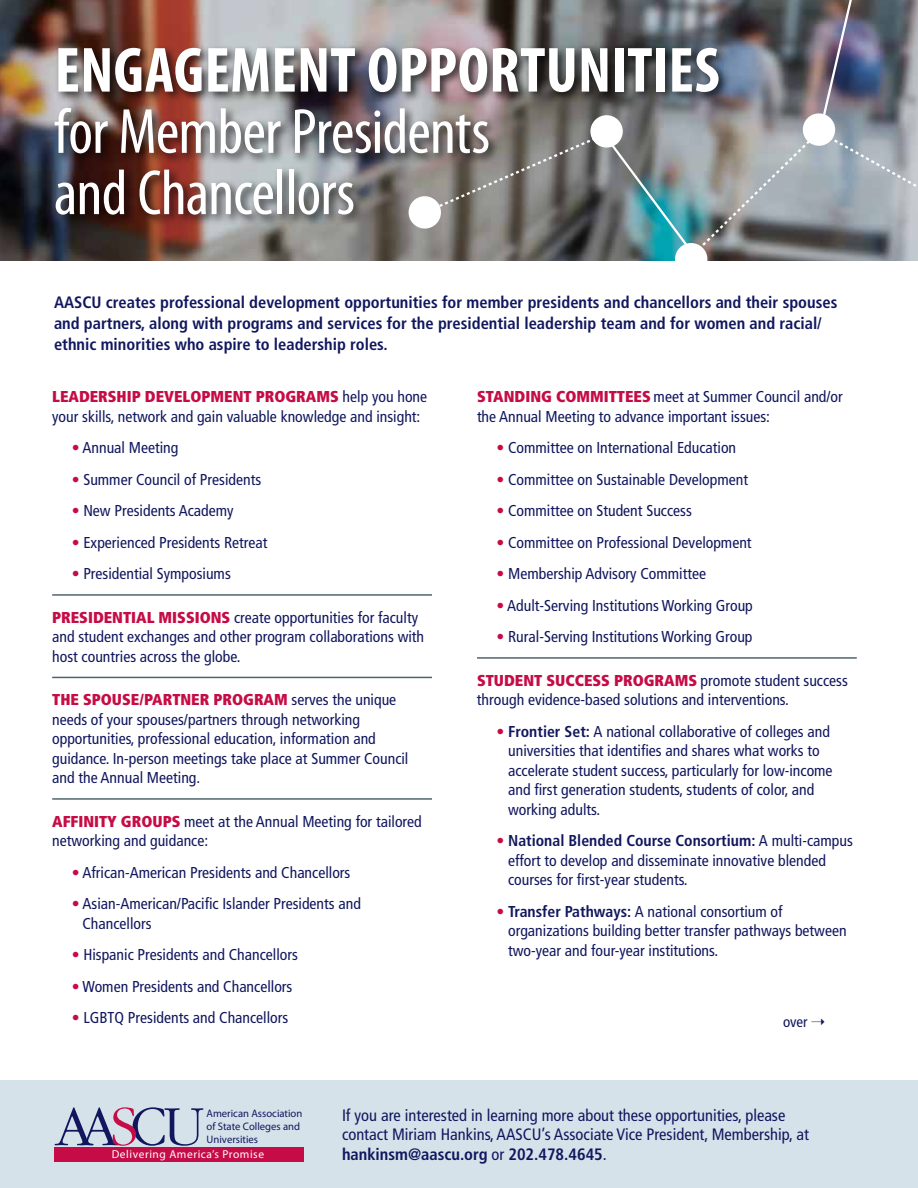
<style>
.page{position:relative;width:918px;height:1188px;background:#fff}
.page>*{position:absolute;margin:0;border:0;box-sizing:border-box;transform-origin:0 0}
.t1{font:condensed 64.35px/61.2px "Myriad Pro";letter-spacing:-.015em;color:#fff}
.t2{font:700 condensed 64.35px "Myriad Pro";color:#fff}
.t3{font:700 condensed 16.5px/21px "Frutiger";color:#11175e}
.t4{font:condensed 16.5px/19.8px "Frutiger";color:#11175e}
.t5{font:condensed 15.75px/19.5px "Frutiger";color:#11175e}
.t6{font:condensed 15px "Frutiger";color:#11175e}
.t7{font:11.4px "Myriad Pro";letter-spacing:.05em;color:#fff}
.t8{font:10.8px/12.9px "Myriad Pro";color:#11175e}
.s1{font-weight:900;color:#c60c46}
.s2{color:#c60c46}
.s3{font-weight:700}
</style>
<div class="page">
<img style="left:0;top:0;width:437px;height:261px">
<div style="left:0;top:1080px;width:918px;height:108px;background:#d5e2ea"></div>
<hr style="left:52px;top:594px;width:380px;height:2px;background:#506570">
<hr style="left:52px;top:677px;width:380px;height:1px;background:#506570">
<hr style="left:52px;top:798px;width:380px;height:2px;background:#506570">
<hr style="left:477px;top:657px;width:380px;height:2px;background:#506570">
<div style="left:51px;top:44px;width:680px;height:183px;background:#000;opacity:.75"></div>
<div style="left:410px;top:197px;width:30px;height:30px;background:#fff;border-radius:50%"></div>
<div style="left:409px;top:196px;width:32px;height:33px;border:2px solid #fff;border-radius:50%"></div>
<div style="left:54px;top:1147px;width:250px;height:15px;background:#c60c46"></div>
<svg style="left:55px;top:1107px;width:148px;height:39px"></svg>
<img style="left:437px;top:0;width:481px;height:261px">
<h1 class="t2" style="left:55px;top:30px;width:667px">ENGAGEMENT OPPORTUNITIES</h1>
<h1 class="t1" style="left:54px;top:100px;width:438px">for Member Presidents and Chancellors</h1>
<p class="t3" style="left:54px;top:291px;width:785px">AASCU creates professional development opportunities for member presidents and chancellors and their spouses and partners, along with programs and services for the presidential leadership team and for women and racial/ ethnic minorities who aspire to leadership roles.</p>
<p class="t5" style="left:52px;top:387px;width:377px"><span class="s1">LEADERSHIP DEVELOPMENT PROGRAMS</span> help you hone your skills, network and gain valuable knowledge and insight:</p>
<p class="t5" style="left:72px;top:438px;width:108px"><span class="s2">•</span> Annual Meeting</p>
<p class="t5" style="left:72px;top:470px;width:191px"><span class="s2">•</span> Summer Council of Presidents</p>
<p class="t5" style="left:72px;top:501px;width:163px"><span class="s2">•</span> New Presidents Academy</p>
<p class="t5" style="left:72px;top:533px;width:197px"><span class="s2">•</span> Experienced Presidents Retreat</p>
<p class="t5" style="left:72px;top:564px;width:161px"><span class="s2">•</span> Presidential Symposiums</p>
<p class="t5" style="left:52px;top:608px;width:374px"><span class="s1">PRESIDENTIAL MISSIONS</span> create opportunities for faculty and student exchanges and other program collaborations with host countries across the globe.</p>
<p class="t5" style="left:52px;top:690px;width:358px"><span class="s1">THE SPOUSE/PARTNER PROGRAM</span> serves the unique needs of your spouses/partners through networking opportunities, professional education, information and guidance. In-person meetings take place at Summer Council and the Annual Meeting.</p>
<p class="t5" style="left:52px;top:812px;width:371px"><span class="s1">AFFINITY GROUPS</span> meet at the Annual Meeting for tailored networking and guidance:</p>
<p class="t5" style="left:72px;top:863px;width:280px"><span class="s2">•</span> African-American Presidents and Chancellors</p>
<p class="t5" style="left:82px;top:894px;width:280px;text-indent:-11px"><span class="s2">•</span> Asian-American/Pacific Islander Presidents and<br>Chancellors</p>
<p class="t5" style="left:72px;top:945px;width:228px"><span class="s2">•</span> Hispanic Presidents and Chancellors</p>
<p class="t5" style="left:72px;top:977px;width:222px"><span class="s2">•</span> Women Presidents and Chancellors</p>
<p class="t5" style="left:72px;top:1008px;width:218px"><span class="s2">•</span> LGBTQ Presidents and Chancellors</p>
<p class="t5" style="left:477px;top:387px;width:367px"><span class="s1">STANDING COMMITTEES</span> meet at Summer Council and/or the Annual Meeting to advance important issues:</p>
<p class="t5" style="left:496px;top:438px;width:241px"><span class="s2">•</span> Committee on International Education</p>
<p class="t5" style="left:496px;top:470px;width:253px"><span class="s2">•</span> Committee on Sustainable Development</p>
<p class="t5" style="left:496px;top:501px;width:197px"><span class="s2">•</span> Committee on Student Success</p>
<p class="t5" style="left:496px;top:533px;width:257px"><span class="s2">•</span> Committee on Professional Development</p>
<p class="t5" style="left:496px;top:564px;width:211px"><span class="s2">•</span> Membership Advisory Committee</p>
<p class="t5" style="left:496px;top:596px;width:258px"><span class="s2">•</span> Adult-Serving Institutions Working Group</p>
<p class="t5" style="left:496px;top:627px;width:258px"><span class="s2">•</span> Rural-Serving Institutions Working Group</p>
<p class="t5" style="left:477px;top:671px;width:372px"><span class="s1">STUDENT SUCCESS PROGRAMS</span> promote student success through evidence-based solutions and interventions.</p>
<p class="t5" style="left:508px;top:722px;width:326px;text-indent:-12px"><span class="s2">•</span> <span class="s3">Frontier Set:</span> A national collaborative of colleges and universities that identifies and shares what works to accelerate student success, particularly for low-income and first generation students, students of color, and working adults.</p>
<p class="t5" style="left:508px;top:831px;width:346px;text-indent:-12px"><span class="s2">•</span> <span class="s3">National Blended Course Consortium:</span> A multi-campus effort to develop and disseminate innovative blended courses for first-year students.</p>
<p class="t5" style="left:508px;top:902px;width:340px;text-indent:-12px"><span class="s2">•</span> <span class="s3">Transfer Pathways:</span> A national consortium of organizations building better transfer pathways between two-year and four-year institutions.</p>
<p class="t6" style="left:783px;top:1013px;width:44px">over ➝</p>
<p class="t8" style="left:207px;top:1107px;width:97px">American Association of State Colleges and<br>Universities</p>
<p class="t7" style="left:112px;top:1147px;width:154px">Delivering America’s Promise</p>
<p class="t4" style="left:342px;top:1105px;width:468px">If you are interested in learning more about these opportunities, please contact Miriam Hankins, AASCU’s Associate Vice President, Membership, at <span class="s3">hankinsm@aascu.org</span> or <span class="s3">202.478.4645</span>.</p>
</div>
